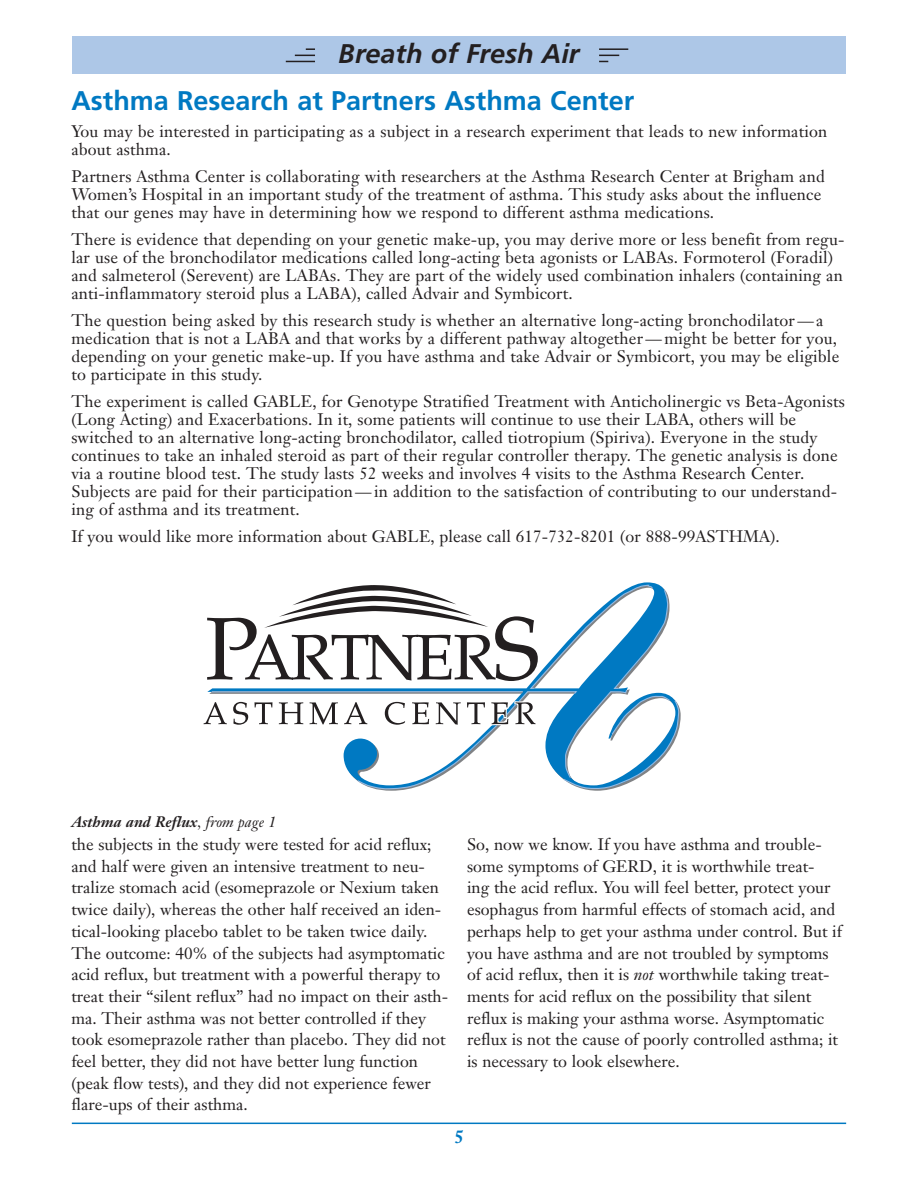
<style>
.page{position:relative;width:918px;height:1188px;background:#fff}
.page>*{position:absolute;margin:0;border:0;box-sizing:border-box;transform-origin:0 0}
.t1{font:700 27px "Frutiger";color:#0079c2}
.t2{font:italic 700 27px "Frutiger";color:#231f20}
.t3{font:700 18px "Janson Text";color:#0079c2}
.t4{font:16.5px/21.8px "Janson Text";letter-spacing:.01em;color:#231f20}
.t5{font:italic 700 15px "Janson Text";color:#231f20}
.s1{font-weight:400}
.s2{font-style:italic}
</style>
<div class="page">
<hr style="left:72px;top:1123px;width:774px;height:1px;background:#0079c2">
<div style="left:72px;top:36px;width:774px;height:37px;background:#adc7e7"></div>
<svg style="left:286px;top:48px;width:29px;height:14px"></svg>
<hr style="left:599px;top:48px;width:29px;height:2px;background:#231f20">
<svg style="left:599px;top:55px;width:20px;height:7px"></svg>
<svg style="left:203px;top:711px;width:8px;height:14px"></svg>
<svg style="left:211px;top:584px;width:442px;height:205px"></svg>
<svg style="left:563px;top:589px;width:117px;height:201px"></svg>
<h1 class="t2" style="left:339px;top:38px;width:242px">Breath of Fresh Air</h1>
<h1 class="t1" style="left:71px;top:85px;width:564px">Asthma Research at Partners Asthma Center</h1>
<p class="t4" style="left:71px;top:122px;width:758px;line-height:18px">You may be interested in participating as a subject in a research experiment that leads to new information about asthma.</p>
<p class="t4" style="left:71px;top:167px;width:755px;line-height:18px">Partners Asthma Center is collaborating with researchers at the Asthma Research Center at Brigham and<br>Women’s Hospital in an important study of the treatment of asthma. This study asks about the influence that our genes may have in determining how we respond to different asthma medications.</p>
<p class="t4" style="left:71px;top:230px;width:775px;line-height:18px">There is evidence that depending on your genetic make-up, you may derive more or less benefit from regu&shy;lar use of the bronchodilator medications called long-acting beta agonists or LABAs. Formoterol (Foradil) and salmeterol (Serevent) are LABAs. They are part of the widely used combination inhalers (containing an anti-inflammatory steroid plus a LABA), called Advair and Symbicort.</p>
<p class="t4" style="left:71px;top:311px;width:770px;line-height:18px">The question being asked by this research study is whether an alternative long-acting bronchodilator—a medication that is not a LABA and that works by a different pathway altogether—might be better for you, depending on your genetic make-up. If you have asthma and take Advair or Symbicort, you may be eligible to participate in this study.</p>
<p class="t4" style="left:71px;top:392px;width:775px;line-height:18px">The experiment is called GABLE, for Genotype Stratified Treatment with Anticholinergic vs Beta-Agonists (Long Acting) and Exacerbations. In it, some patients will continue to use their LABA, others will be switched to an alternative long-acting bronchodilator, called tiotropium (Spiriva). Everyone in the study continues to take an inhaled steroid as part of their regular controller therapy. The genetic analysis is done via a routine blood test. The study lasts 52 weeks and involves 4 visits to the Asthma Research Center.<br>Subjects are paid for their participation—in addition to the satisfaction of contributing to our understand&shy;ing of asthma and its treatment.</p>
<p class="t4" style="left:71px;top:525px;width:710px">If you would like more information about GABLE, please call 617-732-8201 (or 888-99ASTHMA).</p>
<p class="t5" style="left:71px;top:813px;width:207px">Asthma and Reflux<span class="s1">, from page 1</span></p>
<p class="t4" style="left:71px;top:833px;width:378px">the subjects in the study were tested for acid reflux; and half were given an intensive treatment to neu&shy;tralize stomach acid (esomeprazole or Nexium taken twice daily), whereas the other half received an iden&shy;tical-looking placebo tablet to be taken twice daily.<br>The outcome: 40% of the subjects had asymptomatic acid reflux, but treatment with a powerful therapy to treat their “silent reflux” had no impact on their asth&shy;ma. Their asthma was not better controlled if they took esomeprazole rather than placebo. They did not feel better, they did not have better lung function (peak flow tests), and they did not experience fewer flare-ups of their asthma.</p>
<p class="t4" style="left:467px;top:833px;width:377px">So, now we know. If you have asthma and trouble&shy;some symptoms of GERD, it is worthwhile treat-<br>ing the acid reflux. You will feel better, protect your esophagus from harmful effects of stomach acid, and perhaps help to get your asthma under control. But if you have asthma and are not troubled by symptoms of acid reflux, then it is <span class="s2">not</span> worthwhile taking treat&shy;ments for acid reflux on the possibility that silent reflux is making your asthma worse. Asymptomatic reflux is not the cause of poorly controlled asthma; it is necessary to look elsewhere.</p>
<p class="t3" style="left:454px;top:1125px;width:12px">5</p>
</div>
